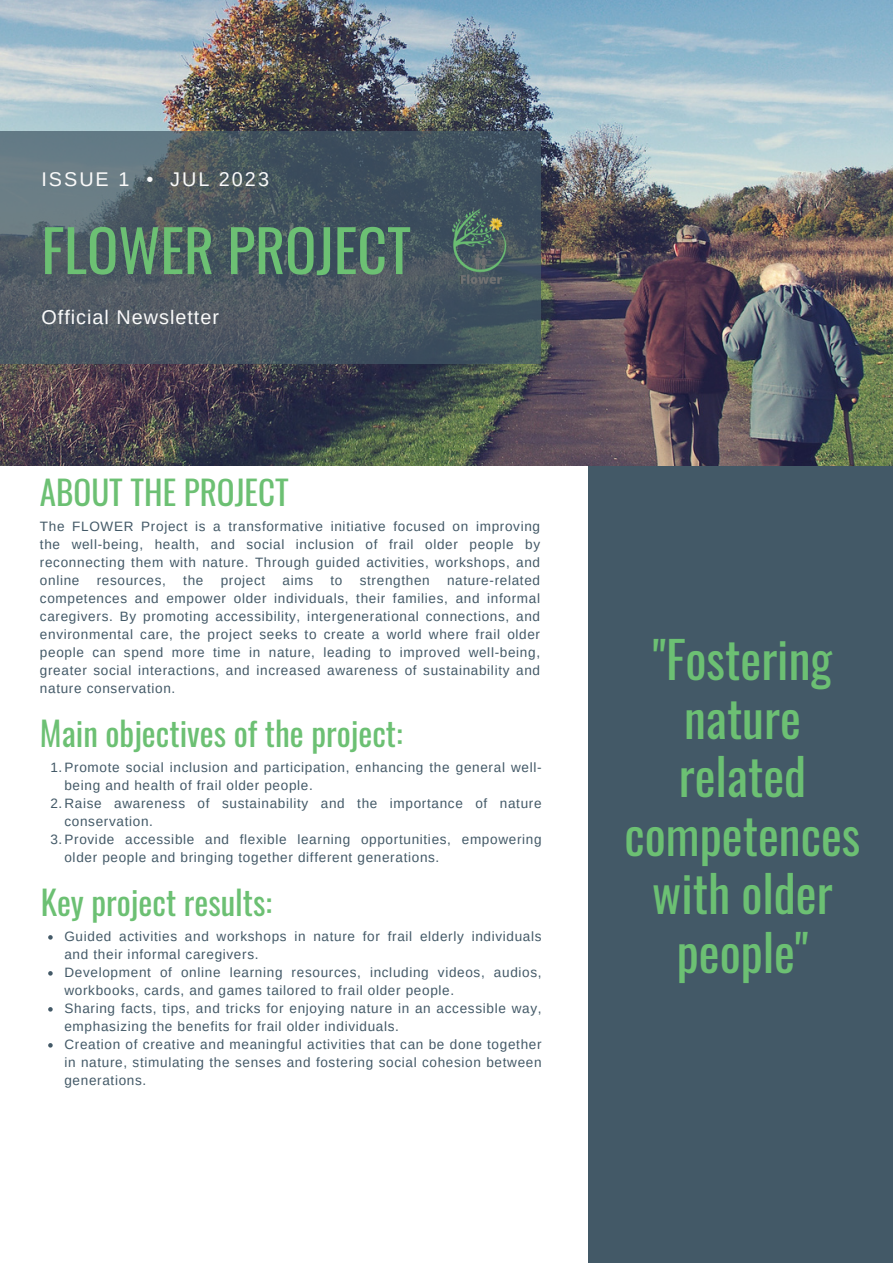
<style>
.page{position:relative;width:893px;height:1264px;background:#fff}
.page>*{position:absolute;margin:0;border:0;box-sizing:border-box;transform-origin:0 0}
.t1{font:57.9px "Oswald";color:#6cc073}
.t2{font:49.65px/58.5px "Oswald";color:#6cc073;text-align:center}
.t3{font:33px "Oswald";color:#6cc073}
.t4{font:19.8px "Arimo";letter-spacing:.05em;color:#fafafa}
.t5{font:19.8px "Arimo";letter-spacing:.1em;color:#fafafa}
.t6{font:13.5px/18px "Arimo";letter-spacing:.05em;color:#435967}
</style>
<div class="page">
<div style="left:588px;top:458px;width:304px;height:804px;background:#435967"></div>
<img style="left:0;top:0;width:892px;height:465px">
<svg style="left:0;top:131px;width:541px;height:233px;background:#4c5a64"></svg>
<img style="left:421px;top:188px;width:119px;height:119px">
<svg style="left:48px;top:935px;width:5px;height:4px"></svg>
<svg style="left:48px;top:971px;width:5px;height:4px"></svg>
<svg style="left:48px;top:1007px;width:5px;height:4px"></svg>
<svg style="left:48px;top:1043px;width:5px;height:4px"></svg>
<p class="t5" style="left:41px;top:168px;width:229px">ISSUE 1 • JUL 2023</p>
<p class="t1" style="left:41px;top:205px;width:371px">FLOWER PROJECT</p>
<p class="t4" style="left:41px;top:306px;width:179px">Official Newsletter</p>
<p class="t3" style="left:40px;top:467px;width:250px">ABOUT THE PROJECT</p>
<p class="t6" style="left:40px;top:517px;width:501px;text-align:justify">The FLOWER Project is a transformative initiative focused on improving the well-being, health, and social inclusion of frail older people by reconnecting them with nature. Through guided activities, workshops, and online</p>
<p class="t6" style="left:40px;top:571px;width:501px;text-align:justify;text-indent:407px">nature-related competences and empower older individuals, their families, and informal caregivers. By promoting accessibility, intergenerational connections, and environmental care, the project seeks to create a world where frail older people can spend more time in nature, leading to improved well-being, greater social interactions, and increased awareness of sustainability and nature conservation.</p>
<p class="t6" style="left:97px;top:571px;width:71px">resources,</p>
<p class="t6" style="left:183px;top:571px;width:22px">the</p>
<p class="t6" style="left:221px;top:571px;width:46px">project</p>
<p class="t6" style="left:282px;top:571px;width:32px">aims</p>
<p class="t6" style="left:330px;top:571px;width:13px">to</p>
<p class="t6" style="left:360px;top:571px;width:71px">strengthen</p>
<p class="t3" style="left:40px;top:708px;width:364px">Main objectives of the project:</p>
<p class="t6" style="left:64px;top:758px;width:478px;text-indent:-14px">1.Promote social inclusion and participation, enhancing the general well&shy;being and health of frail older people.</p>
<p class="t6" style="left:64px;top:794px;width:478px;text-indent:-14px">2.Raise awareness of sustainability and the importance of nature conservation.</p>
<p class="t6" style="left:64px;top:830px;width:478px;text-indent:-14px">3.Provide accessible and flexible learning opportunities, empowering older people and bringing together different generations.</p>
<p class="t3" style="left:41px;top:876px;width:233px">Key project results:</p>
<p class="t6" style="left:64px;top:927px;width:478px">Guided activities and workshops in nature for frail elderly individuals and their informal caregivers.</p>
<p class="t6" style="left:64px;top:963px;width:478px">Development of online learning resources, including videos, audios, workbooks, cards, and games tailored to frail older people.</p>
<p class="t6" style="left:64px;top:999px;width:478px">Sharing facts, tips, and tricks for enjoying nature in an accessible way, emphasizing the benefits for frail older individuals.</p>
<p class="t6" style="left:64px;top:1035px;width:478px;text-align:justify">Creation of creative and meaningful activities that can be done together in nature, stimulating the senses and fostering social cohesion between generations.</p>
<p class="t2" style="left:624px;top:628px;width:237px">"Fostering nature related competences with older people"</p>
</div>
